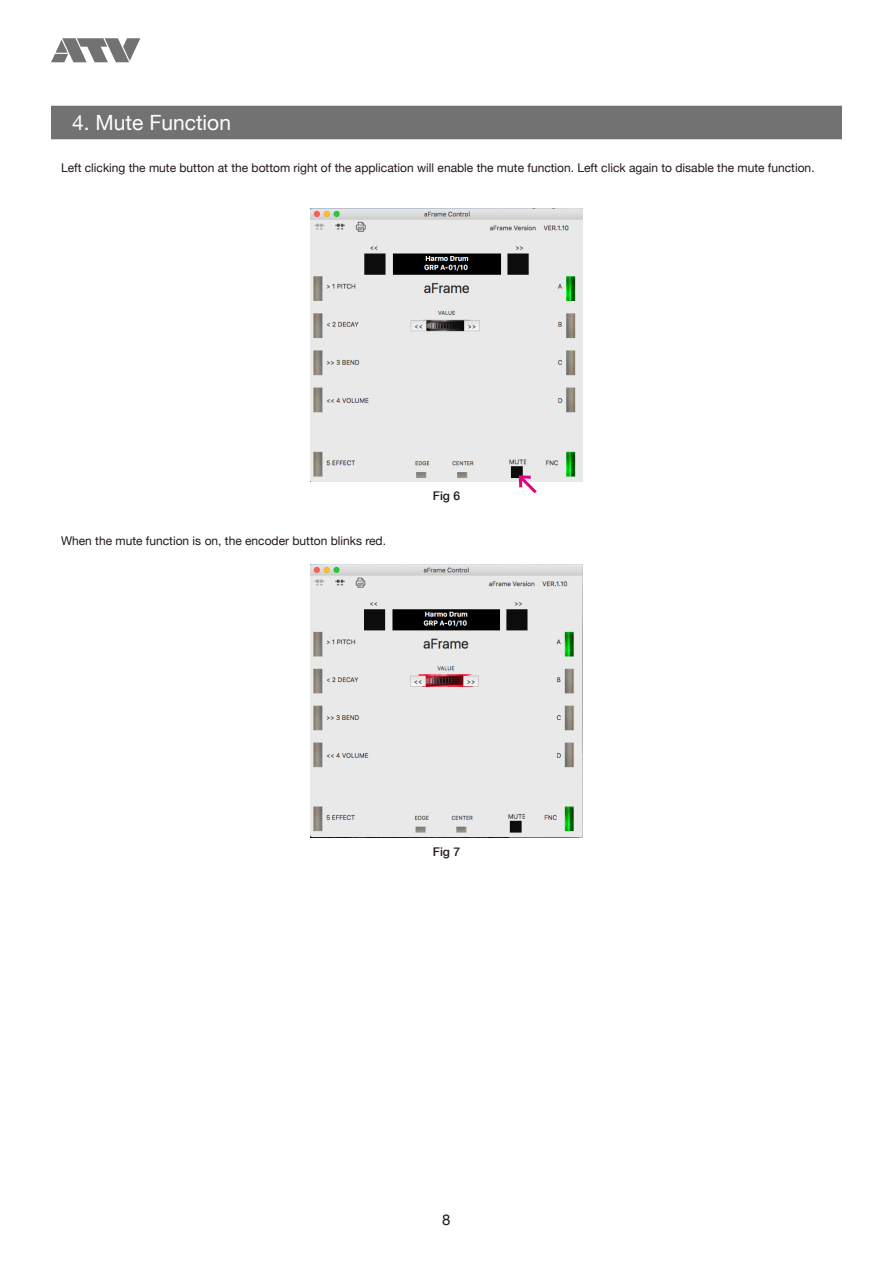
<style>
.page{position:relative;width:893px;height:1263px;background:#fff}
.page>*{position:absolute;margin:0;border:0;box-sizing:border-box;transform-origin:0 0}
.t1{font:21px "Helvetica Neue";color:#fff}
.t2{font:15px "Helvetica Neue";color:#231916}
.t3{font:12px "Helvetica Neue";color:#231916}
.t4{font:500 12px "Helvetica Neue";color:#231916}
</style>
<div class="page">
<svg style="left:51px;top:38px;width:89px;height:24px"></svg>
<div style="left:51px;top:106px;width:791px;height:33px;background:#727272"></div>
<img style="left:310px;top:208px;width:273px;height:273px">
<img style="left:310px;top:564px;width:273px;height:273px">
<svg style="left:516px;top:473px;width:24px;height:21px"></svg>
<h1 class="t1" style="left:72px;top:105px;width:160px">4. Mute Function</h1>
<p class="t3" style="left:61px;top:157px;width:755px">Left clicking the mute button at the bottom right of the application will enable the mute function. Left click again to disable the mute function.</p>
<p class="t3" style="left:61px;top:530px;width:327px">When the mute function is on, the encoder button blinks red.</p>
<p class="t4" style="left:433px;top:486px;width:29px">Fig 6</p>
<p class="t4" style="left:433px;top:842px;width:29px">Fig 7</p>
<p class="t2" style="left:442px;top:1207px;width:10px">8</p>
</div>
